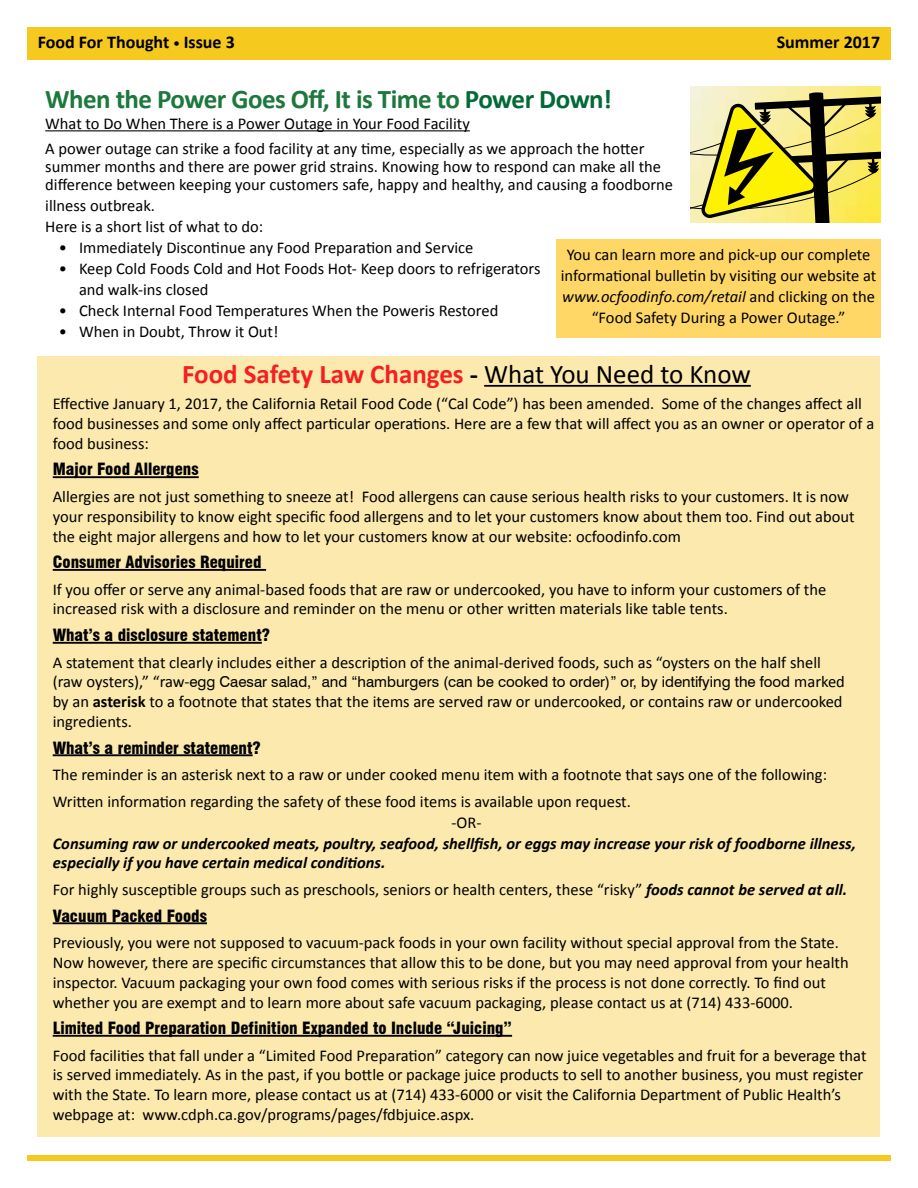
<style>
.page{position:relative;width:918px;height:1188px;background:#fff}
.page>*{position:absolute;margin:0;border:0;box-sizing:border-box;transform-origin:0 0}
.t1{font:700 27px "Calibri";letter-spacing:-.02em;color:#1c783c}
.t2{font:700 27px "Calibri";color:#f51f20}
.t3{font:700 18px "Calibri";color:#000}
.t4{font:16.5px/19.8px "Calibri";color:#000}
.t5{font:900 condensed 16.5px "Swiss 721 BT";color:#000}
.t6{font:italic 700 16.5px/19.8px "Calibri";color:#000}
.t7{font:15px "Swiss 721 BT";color:#000}
.s1{font-family:"Arial";font-weight:400}
.s2{color:#026937}
.s3{color:#000}
.s4{font-weight:400;color:#000}
.s5{font-family:"Calibri";font-size:16.5px}
.s6{font-weight:700}
.s7{font-weight:700;font-style:italic}
.s8{font-style:italic}
</style>
<div class="page">
<div style="left:38px;top:356px;width:842px;height:781px;background:#fbe9ae"></div>
<div style="left:27px;top:27px;width:864px;height:32px;background:#f6c91e"></div>
<div style="left:27px;top:1156px;width:864px;height:5px;background:#f6c91e"></div>
<hr style="left:45px;top:130px;width:425px;height:1px;background:#000">
<hr style="left:484px;top:385px;width:267px;height:2px;background:#000">
<hr style="left:53px;top:476px;width:146px;height:2px;background:#000">
<hr style="left:53px;top:569px;width:213px;height:2px;background:#000">
<hr style="left:53px;top:642px;width:209px;height:2px;background:#000">
<hr style="left:53px;top:754px;width:200px;height:2px;background:#000">
<hr style="left:53px;top:922px;width:154px;height:2px;background:#000">
<hr style="left:53px;top:1035px;width:459px;height:2px;background:#000">
<svg style="left:691px;top:92px;width:189px;height:130px"></svg>
<div style="left:557px;top:239px;width:324px;height:98px;background:#ffd767"></div>
<p class="t3" style="left:38px;top:31px;width:199px">Food For Thought <span class="s1">•</span> Issue 3</p>
<p class="t3" style="left:777px;top:31px;width:105px">Summer 2017</p>
<h1 class="t1" style="left:45px;top:82px;width:568px">When the Power Goes Off, It is Time to <span class="s2">Power Down!</span></h1>
<p class="t4" style="left:45px;top:111px;width:601px;line-height:24.8px">What to Do When There is a Power Outage in Your Food Facility<br>A power outage can strike a food facility at any time, especially as we approach the hotter</p>
<p class="t4" style="left:45px;top:157px;width:629px;line-height:18px">summer months and there are power grid strains. Knowing how to respond can make all the difference between keeping your customers safe, happy and healthy, and causing a foodborne</p>
<p class="t4" style="left:45px;top:195px;width:220px;line-height:21px">illness outbreak.<br>Here is a short list of what to do:</p>
<p class="t4" style="left:59px;top:237px;width:416px">• Immediately Discontinue any Food Preparation and Service</p>
<p class="t4" style="left:79px;top:258px;width:463px;line-height:21px;text-indent:-20px">• Keep Cold Foods Cold and Hot Foods Hot- Keep doors to refrigerators and walk-ins closed</p>
<p class="t4" style="left:59px;top:300px;width:441px">• Check Internal Food Temperatures When the Poweris -Restored</p>
<p class="t4" style="left:59px;top:321px;width:221px">• When in Doubt, Throw it Out!</p>
<h1 class="t2" style="left:182px;top:357px;width:570px">Food Safety Law Changes <span class="s3">-</span> <span class="s4">What You Need to Know</span></h1>
<p class="t4" style="left:53px;top:394px;width:823px">Effective January 1, 2017, the California Retail Food Code (“Cal Code”) has been amended. Some of the changes affect all food businesses and some only affect particular operations. Here are a few that will affect you as an owner or operator of a food business:</p>
<p class="t5" style="left:53px;top:460px;width:147px">Major Food Allergens</p>
<p class="t4" style="left:53px;top:487px;width:804px">Allergies are not just something to sneeze at! Food allergens can cause serious health risks to your customers. It is now your responsibility to know eight specific food allergens and to let your customers know about them too. Find out about the eight major allergens and how to let your customers know at our website: ocfoodinfo.com</p>
<p class="t5" style="left:53px;top:552px;width:210px">Consumer Advisories Required</p>
<p class="t4" style="left:53px;top:579px;width:775px">If you offer or serve any animal-based foods that are raw or undercooked, you have to inform your customers of the increased risk with a disclosure and reminder on the menu or other written materials like table tents.</p>
<p class="t5" style="left:53px;top:625px;width:219px">What’s a disclosure statement?</p>
<p class="t4" style="left:53px;top:652px;width:770px">A statement that clearly includes either a description of the animal-derived foods, such as “oysters on the half shell</p>
<p class="t7" style="left:53px;top:673px;width:794px"><span class="s5">(raw oysters),” “raw-</span>egg Caesar salad,” and “hamburgers (can be cooked to order)” or, by identifying the food <span class="s5">marked</span></p>
<p class="t4" style="left:53px;top:692px;width:791px">by an <span class="s6">asterisk</span> to a footnote that states that the items are served raw or undercooked, or contains raw or undercooked ingredients.</p>
<p class="t5" style="left:53px;top:738px;width:210px">What’s a reminder statement?</p>
<p class="t4" style="left:53px;top:761px;width:776px;line-height:26.5px">The reminder is an asterisk next to a raw or under cooked menu item with a footnote that says one of the following:<br>Written information regarding the safety of these food items is available upon request.</p>
<p class="t4" style="left:451px;top:812px;width:31px">-OR-</p>
<p class="t6" style="left:53px;top:833px;width:805px">Consuming raw or undercooked meats, poultry, seafood, shellfish, or eggs may increase your risk of foodborne illness, especially if you have certain medical conditions.</p>
<p class="t4" style="left:53px;top:880px;width:796px">For highly susceptible groups such as preschools, seniors or health centers, these “risky” <span class="s7">foods cannot be served at all.</span></p>
<p class="t5" style="left:53px;top:906px;width:156px">Vacuum Packed Foods</p>
<p class="t4" style="left:53px;top:933px;width:797px">Previously, you were not supposed to vacuum-pack foods in your own facility without special approval from the State.<br>Now however, there are specific circumstances that allow this to be done, but you may need approval from your health inspector. Vacuum packaging your own food comes with serious risks if the process is not done correctly. To find out whether you are exempt and to learn more about safe vacuum packaging, please contact us at (714) 433-6000.</p>
<p class="t5" style="left:53px;top:1018px;width:461px">Limited Food Preparation Definition Expanded to Include “Juicing”</p>
<p class="t4" style="left:53px;top:1045px;width:815px">Food facilities that fall under a “Limited Food Preparation” category can now juice vegetables and fruit for a beverage that is served immediately. As in the past, if you bottle or package juice products to sell to another business, you must register with the State. To learn more, please contact us at (714) 433-6000 or visit the California Department of Public Health’s webpage at: www.cdph.ca.gov/programs/pages/fdbjuice.aspx.</p>
<p class="t4" style="left:561px;top:244px;width:317px;line-height:21px;text-align:center">You can learn more and pick-up our complete informational bulletin by visiting our website at <span class="s8">www.ocfoodinfo.com/retail</span> and clicking on the “Food Safety During a Power Outage.”</p>
</div>
